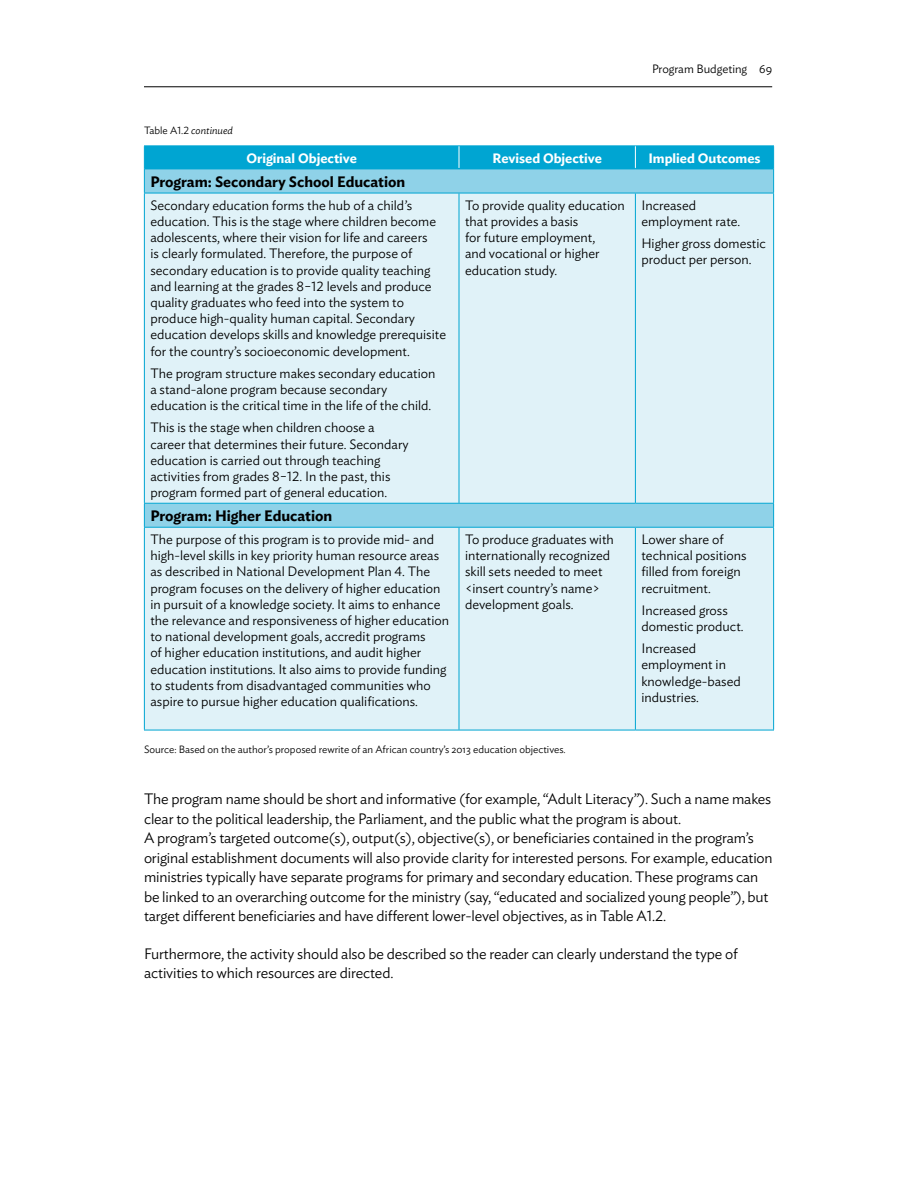
<style>
.page{position:relative;width:918px;height:1188px;background:#fff}
.page>*{position:absolute;margin:0;border:0;box-sizing:border-box;transform-origin:0 0}
.t1{font:300 15px/19.5px "Ideal Sans";letter-spacing:-.01em;color:#000}
.t2{font:600 15px "Ideal Sans";color:#000}
.t3{font:300 13.5px/16.2px "Ideal Sans";color:#000}
.t4{font:600 13.5px "Ideal Sans";color:#fff}
.t5{font:300 12px "Ideal Sans";color:#000}
.t6{font:300 10.5px "Ideal Sans";color:#000}
.s1{font-style:italic}
</style>
<div class="page">
<hr style="left:144px;top:86px;width:628px;height:1px;background:#000">
<div style="left:145px;top:194px;width:628px;height:536px;background:#e0f2f8"></div>
<hr style="left:144px;top:193px;width:1px;height:310px;background:#00a5d2">
<svg style="left:144px;top:504px;width:1px;height:23px"></svg>
<hr style="left:144px;top:528px;width:1px;height:202px;background:#00a5d2">
<hr style="left:144px;top:193px;width:315px;height:1px;background:#00a5d2">
<hr style="left:459px;top:193px;width:176px;height:1px;background:#00a5d2">
<hr style="left:635px;top:193px;width:139px;height:1px;background:#00a5d2">
<hr style="left:459px;top:193px;width:1px;height:310px;background:#00a5d2">
<hr style="left:635px;top:193px;width:1px;height:310px;background:#00a5d2">
<hr style="left:773px;top:193px;width:1px;height:310px;background:#00a5d2">
<svg style="left:773px;top:504px;width:1px;height:23px"></svg>
<hr style="left:459px;top:528px;width:1px;height:202px;background:#00a5d2">
<hr style="left:635px;top:528px;width:1px;height:202px;background:#00a5d2">
<hr style="left:773px;top:528px;width:1px;height:202px;background:#00a5d2">
<hr style="left:144px;top:503px;width:315px;height:1px;background:#00a5d2">
<hr style="left:459px;top:503px;width:176px;height:1px;background:#00a5d2">
<hr style="left:635px;top:503px;width:139px;height:1px;background:#00a5d2">
<hr style="left:144px;top:527px;width:315px;height:1px;background:#00a5d2">
<hr style="left:459px;top:527px;width:176px;height:1px;background:#00a5d2">
<hr style="left:635px;top:527px;width:139px;height:1px;background:#00a5d2">
<hr style="left:144px;top:730px;width:315px;height:1px;background:#00a5d2">
<hr style="left:459px;top:730px;width:176px;height:1px;background:#00a5d2">
<hr style="left:635px;top:730px;width:139px;height:1px;background:#00a5d2">
<svg style="left:144px;top:146px;width:630px;height:47px;background:#46bbdc"></svg>
<p class="t6" style="left:144px;top:123px;width:90px">Table A1.2 <span class="s1">continued</span></p>
<p class="t5" style="left:652px;top:60px;width:122px">Program Budgeting 69</p>
<p class="t4" style="left:246px;top:147px;width:112px">Original Objective</p>
<p class="t4" style="left:493px;top:147px;width:111px">Revised Objective</p>
<p class="t4" style="left:648px;top:147px;width:114px">Implied Outcomes</p>
<p class="t2" style="left:150px;top:170px;width:257px">Program: Secondary School Education</p>
<p class="t3" style="left:150px;top:196px;width:297px">Secondary education forms the hub of a child’s education. This is the stage where children become adolescents, where their vision for life and careers<br>is clearly formulated. Therefore, the purpose of secondary education is to provide quality teaching and learning at the grades 8−12 levels and produce quality graduates who feed into the system to produce high-quality human capital. Secondary education develops skills and knowledge prerequisite for the country’s socioeconomic development.</p>
<p class="t3" style="left:150px;top:364px;width:287px">The program structure makes secondary education a stand-alone program because secondary education is the critical time in the life of the child.</p>
<p class="t3" style="left:150px;top:418px;width:260px">This is the stage when children choose a career that determines their future. Secondary education is carried out through teaching activities from grades 8−12. In the past, this program formed part of general education.</p>
<p class="t3" style="left:465px;top:196px;width:161px">To provide quality education that provides a basis<br>for future employment,<br>and vocational or higher education study.</p>
<p class="t3" style="left:641px;top:196px;width:100px">Increased employment rate.</p>
<p class="t3" style="left:641px;top:234px;width:126px">Higher gross domestic product per person.</p>
<p class="t2" style="left:150px;top:504px;width:184px">Program: Higher Education</p>
<p class="t3" style="left:150px;top:530px;width:300px">The purpose of this program is to provide mid- and high-level skills in key priority human resource areas as described in National Development Plan 4. The program focuses on the delivery of higher education in pursuit of a knowledge society. It aims to enhance the relevance and responsiveness of higher education to national development goals, accredit programs<br>of higher education institutions, and audit higher education institutions. It also aims to provide funding to students from disadvantaged communities who aspire to pursue higher education qualifications.</p>
<p class="t3" style="left:465px;top:530px;width:150px">To produce graduates with internationally recognized skill sets needed to meet &lt;insert country’s name&gt; development goals.</p>
<p class="t3" style="left:641px;top:530px;width:107px">Lower share of technical positions filled from foreign recruitment.</p>
<p class="t3" style="left:641px;top:601px;width:104px">Increased gross domestic product.</p>
<p class="t3" style="left:641px;top:639px;width:101px">Increased employment in knowledge-based industries.</p>
<p class="t6" style="left:144px;top:742px;width:423px">Source: Based on the author’s proposed rewrite of an African country’s 2013 education objectives.</p>
<p class="t1" style="left:144px;top:788px;width:630px">The program name should be short and informative (for example, “Adult Literacy”). Such a name makes clear to the political leadership, the Parliament, and the public what the program is about.<br>A program’s targeted outcome(s), output(s), objective(s), or beneficiaries contained in the program’s original establishment documents will also provide clarity for interested persons. For example, education ministries typically have separate programs for primary and secondary education. These programs can be linked to an overarching outcome for the ministry (say, “educated and socialized young people”), but target different beneficiaries and have different lower-level objectives, as in Table A1.2.</p>
<p class="t1" style="left:144px;top:942px;width:595px">Furthermore, the activity should also be described so the reader can clearly understand the type of activities to which resources are directed.</p>
</div>
